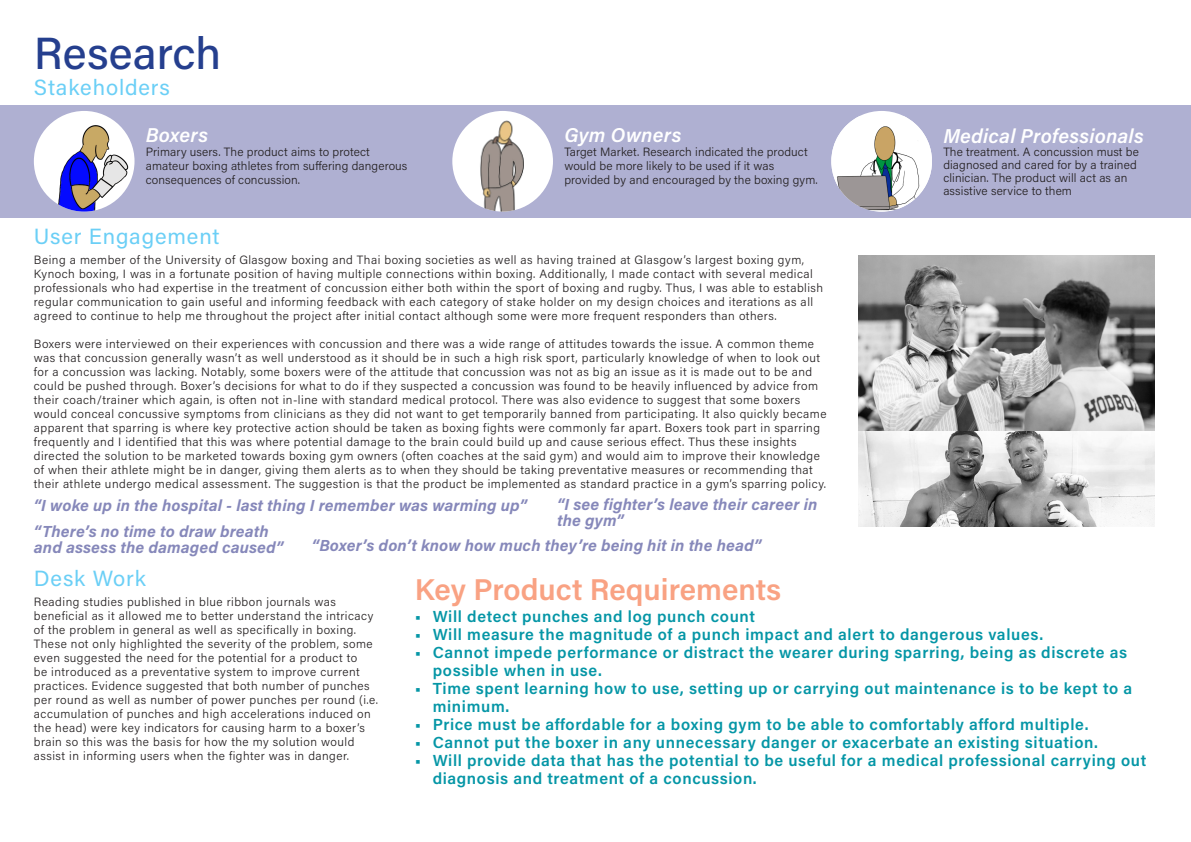
<style>
.page{position:relative;width:1191px;height:842px;background:#fff}
.page>*{position:absolute;margin:0;border:0;box-sizing:border-box;transform-origin:0 0}
.Page_Heading{font:500 45px "Acumin Pro";color:#253f8e}
.Page_Heading-2{font:600 30px "Acumin Pro";color:#f9a283}
.Page_Heading-3{font:22px "Acumin Pro";letter-spacing:.04em;color:#6bcff6}
.t1{font:italic 600 20px "Acumin Pro";letter-spacing:.01em;color:#fff}
.t2{font:600 16px/18px "Acumin Pro";letter-spacing:.04em;color:#0596a6}
.Sub-heading-2{font:italic 700 16px/16px "Acumin Pro";letter-spacing:.01em;color:#8688ba}
.Summary_Body{font:300 12px/14px "Acumin Pro";letter-spacing:.04em;color:#231f20}
.Summary_Body-2{font:300 12px/14px "Acumin Pro";letter-spacing:.01em;color:#231f20}
</style>
<div class="page">
<div style="left:0;top:105px;width:1191px;height:113px;background:#afb0d2"></div>
<img style="left:34px;top:111px;width:100px;height:101px;border-radius:50px">
<img style="left:452px;top:111px;width:101px;height:101px;border-radius:50px">
<img style="left:831px;top:116px;width:101px;height:96px">
<img style="left:859px;top:430px;width:296px;height:97px">
<svg style="left:859px;top:255px;width:296px;height:175px;background:#9f9f9f"></svg>
<p class="Page_Heading" style="left:34px;top:22px;width:189px">Research</p>
<p class="Page_Heading-3" style="left:34px;top:72px;width:138px">Stakeholders</p>
<p class="t1" style="left:146px;top:121px;width:64px">Boxers</p>
<p class="Summary_Body-2" style="left:146px;top:144px;width:263px">Primary users. The product aims to protect amateur boxing athletes from suffering dangerous consequences of concussion.</p>
<p class="t1" style="left:564px;top:121px;width:118px">Gym Owners</p>
<p class="Summary_Body-2" style="left:564px;top:144px;width:255px">Target Market. Research indicated the product would be more likely to be used if it was provided by and encouraged by the boxing gym.</p>
<p class="Page_Heading-3" style="left:34px;top:221px;width:187px">User Engagement</p>
<p class="Summary_Body" style="left:34px;top:252px;width:790px">Being a member of the University of Glasgow boxing and Thai boxing societies as well as having trained at Glasgow’s largest boxing gym, Kynoch boxing, I was in a fortunate position of having multiple connections within boxing. Additionally, I made contact with several medical professionals who had expertise in the treatment of concussion either both within the sport of boxing and rugby. Thus, I was able to establish regular communication to gain useful and informing feedback with each category of stake holder on my design choices and iterations as all agreed to continue to help me throughout the project after initial contact although some were more frequent responders than others.</p>
<p class="Summary_Body" style="left:34px;top:336px;width:794px">Boxers were interviewed on their experiences with concussion and there was a wide range of attitudes towards the issue. A common theme was that concussion generally wasn’t as well understood as it should be in such a high risk sport, particularly knowledge of when to look out for a concussion was lacking. Notably, some boxers were of the attitude that concussion was not as big an issue as it is made out to be and could be pushed through. Boxer’s decisions for what to do if they suspected a concussion was found to be heavily influenced by advice from their coach/trainer which again, is often not in-line with standard medical protocol. There was also evidence to suggest that some boxers would conceal concussive symptoms from clinicians as they did not want to get temporarily banned from participating. It also quickly became apparent that sparring is where key protective action should be taken as boxing fights were commonly far apart. Boxers took part in sparring frequently and I identified that this was where potential damage to the brain could build up and cause serious effect. Thus these insights directed the solution to be marketed towards boxing gym owners (often coaches at the said gym) and would aim to improve their knowledge of when their athlete might be in danger, giving them alerts as to when they should be taking preventative measures or recommending that their athlete undergo medical assessment. The suggestion is that the product be implemented as standard practice in a gym’s sparring policy.</p>
<p class="Sub-heading-2" style="left:557px;top:496px;width:262px">“I see fighter’s leave their career in the gym”</p>
<p class="Sub-heading-2" style="left:34px;top:497px;width:494px">“I woke up in the hospital - last thing I remember was warming up”</p>
<p class="Sub-heading-2" style="left:312px;top:537px;width:451px">“Boxer’s don’t know how much they’re being hit in the head”</p>
<p class="Sub-heading-2" style="left:34px;top:523px;width:251px">“There’s no time to draw breath and assess the damaged caused”</p>
<p class="t1" style="left:943px;top:121px;width:202px">Medical Professionals</p>
<p class="Summary_Body-2" style="left:943px;top:144px;width:197px;line-height:13px">The treatment. A concussion must be diagnosed and cared for by a trained clinician. The product will act as an assistive service to them</p>
<p class="Page_Heading-3" style="left:34px;top:563px;width:114px">Desk Work</p>
<p class="Page_Heading-2" style="left:415px;top:569px;width:368px">Key Product Requirements</p>
<p class="t2" style="left:415px;top:607px;width:342px">• Will detect punches and log punch count</p>
<p class="t2" style="left:415px;top:625px;width:630px">• Will measure the magnitude of a punch impact and alert to dangerous values.</p>
<p class="t2" style="left:433px;top:643px;width:696px;text-indent:-18px">• Cannot impede performance or distract the wearer during sparring, being as discrete as possible when in use.</p>
<p class="t2" style="left:433px;top:679px;width:701px;text-indent:-18px">• Time spent learning how to use, setting up or carrying out maintenance is to be kept to a minimum.</p>
<p class="t2" style="left:415px;top:715px;width:675px">• Price must be affordable for a boxing gym to be able to comfortably afford multiple.</p>
<p class="t2" style="left:415px;top:733px;width:684px">• Cannot put the boxer in any unnecessary danger or exacerbate an existing situation.</p>
<p class="t2" style="left:433px;top:751px;width:715px;text-indent:-18px">• Will provide data that has the potential to be useful for a medical professional carrying out diagnosis and treatment of a concussion.</p>
<p class="Summary_Body" style="left:34px;top:595px;width:346px">Reading studies published in blue ribbon journals was beneficial as it allowed me to better understand the intricacy of the problem in general as well as specifically in boxing.<br>These not only highlighted the severity of the problem, some even suggested the need for the potential for a product to<br>be introduced as a preventative system to improve current practices. Evidence suggested that both number of punches per round as well as number of power punches per round (i.e. accumulation of punches and high accelerations induced on the head) were key indicators for causing harm to a boxer’s brain so this was the basis for how the my solution would assist in informing users when the fighter was in danger.</p>
</div>
